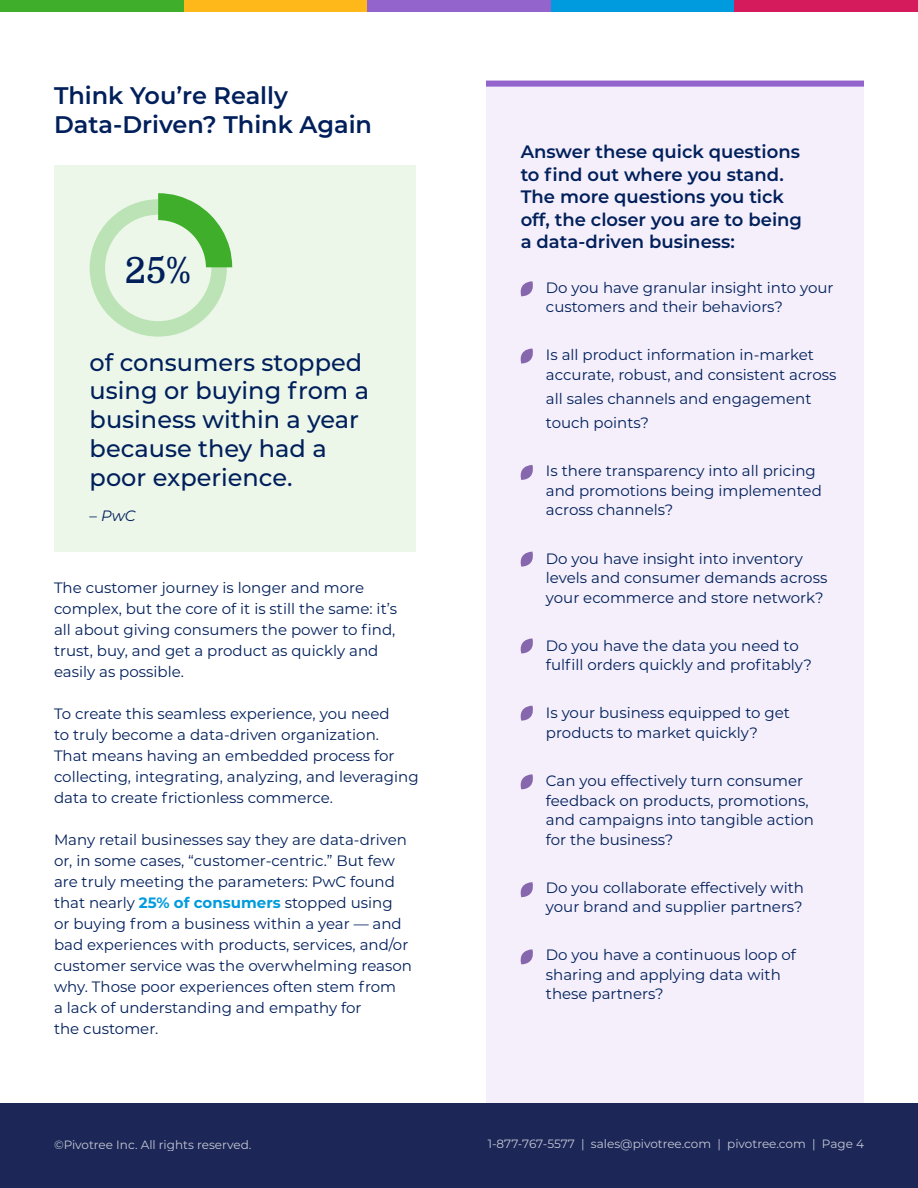
<style>
.page{position:relative;width:918px;height:1188px;background:#fff}
.page>*{position:absolute;margin:0;border:0;box-sizing:border-box;transform-origin:0 0}
.t1{font:500 36px "Domine";color:#001f5b}
.t2{font:500 24px/28.8px "Montserrat";color:#001f5b}
.t3{font:600 24px/28.8px "Montserrat";color:#001f5b}
.t4{font:600 18px/22.5px "Montserrat";color:#001f5b}
.t5{font:15px/21px "Montserrat";color:#001f5b}
.t6{font:italic 15px "Montserrat";color:#001f5b}
.t7{font:12px "Montserrat";color:#fff}
.s1{font-style:normal}
.s2{font-weight:700;color:#009bde}
</style>
<div class="page">
<div style="left:486px;top:81px;width:378px;height:1023px;background:#f4effa"></div>
<div style="left:0;top:1104px;width:918px;height:84px;background:#1c2758"></div>
<div style="left:1px;top:0;width:183px;height:12px;background:#3fae2a"></div>
<div style="left:184px;top:0;width:184px;height:12px;background:#ffb819"></div>
<div style="left:368px;top:0;width:183px;height:12px;background:#9364cc"></div>
<div style="left:551px;top:0;width:184px;height:12px;background:#009bde"></div>
<div style="left:735px;top:0;width:183px;height:12px;background:#d61b5d"></div>
<div style="left:54px;top:165px;width:362px;height:387px;background:#ecf7ea"></div>
<svg style="left:90px;top:193px;width:142px;height:144px"></svg>
<svg style="left:520px;top:281px;width:13px;height:15px"></svg>
<svg style="left:520px;top:348px;width:13px;height:16px"></svg>
<svg style="left:520px;top:465px;width:13px;height:15px"></svg>
<svg style="left:520px;top:552px;width:13px;height:15px"></svg>
<svg style="left:520px;top:638px;width:13px;height:16px"></svg>
<svg style="left:520px;top:706px;width:13px;height:15px"></svg>
<svg style="left:520px;top:774px;width:13px;height:16px"></svg>
<svg style="left:520px;top:882px;width:13px;height:15px"></svg>
<svg style="left:520px;top:949px;width:13px;height:16px"></svg>
<div style="left:486px;top:81px;width:378px;height:6px;background:#9364cc"></div>
<h2 class="t3" style="left:54px;top:80px;width:320px">Think You’re Really<br>Data-Driven? Think Again</h2>
<h1 class="t1" style="left:125px;top:250px;width:68px">25%</h1>
<h2 class="t2" style="left:90px;top:347px;width:281px">of consumers stopped using or buying from a business within a year because they had a poor experience.</h2>
<p class="t6" style="left:90px;top:505px;width:47px"><span class="s1">–</span> PwC</p>
<p class="t5" style="left:54px;top:577px;width:345px">The customer journey is longer and more complex, but the core of it is still the same: it’s all about giving consumers the power to find, trust, buy, and get a product as quickly and easily as possible.</p>
<p class="t5" style="left:54px;top:703px;width:366px">To create this seamless experience, you need<br>to truly become a data-driven organization.<br>That means having an embedded process for collecting, integrating, analyzing, and leveraging data to create frictionless commerce.</p>
<p class="t5" style="left:54px;top:829px;width:360px">Many retail businesses say they are data-driven or, in some cases, “customer-centric.” But few are truly meeting the parameters: PwC found that nearly <span class="s2">25% of consumers</span> stopped using<br>or buying from a business within a year — and bad experiences with products, services, and/or customer service was the overwhelming reason why. Those poor experiences often stem from<br>a lack of understanding and empathy for<br>the customer.</p>
<p class="t4" style="left:521px;top:140px;width:283px">Answer these quick questions to find out where you stand.<br>The more questions you tick off, the closer you are to being a data-driven business:</p>
<p class="t5" style="left:546px;top:277px;width:289px;line-height:19.5px">Do you have granular insight into your customers and their behaviors?</p>
<p class="t5" style="left:546px;top:345px;width:292px;line-height:19.5px">Is all product information in-market accurate, robust, and consistent across</p>
<p class="t5" style="left:546px;top:386px;width:267px;line-height:24.2px">all sales channels and engagement touch points?</p>
<p class="t5" style="left:546px;top:461px;width:277px;line-height:19.5px">Is there transparency into all pricing and promotions being implemented across channels?</p>
<p class="t5" style="left:546px;top:548px;width:283px;line-height:19.5px">Do you have insight into inventory levels and consumer demands across your ecommerce and store network?</p>
<p class="t5" style="left:546px;top:635px;width:268px;line-height:19.5px">Do you have the data you need to fulfill orders quickly and profitably?</p>
<p class="t5" style="left:546px;top:703px;width:246px;line-height:19.5px">Is your business equipped to get products to market quickly?</p>
<p class="t5" style="left:546px;top:770px;width:270px;line-height:19.5px">Can you effectively turn consumer feedback on products, promotions, and campaigns into tangible action for the business?</p>
<p class="t5" style="left:546px;top:877px;width:260px;line-height:19.5px">Do you collaborate effectively with your brand and supplier partners?</p>
<p class="t5" style="left:546px;top:945px;width:252px;line-height:19.5px">Do you have a continuous loop of sharing and applying data with these partners?</p>
<p class="t7" style="left:54px;top:1136px;width:199px">©Pivotree Inc. All rights reserved.</p>
<p class="t7" style="left:488px;top:1136px;width:378px">1-877-767-5577 | sales@pivotree.com | pivotree.com | Page 4</p>
</div>
